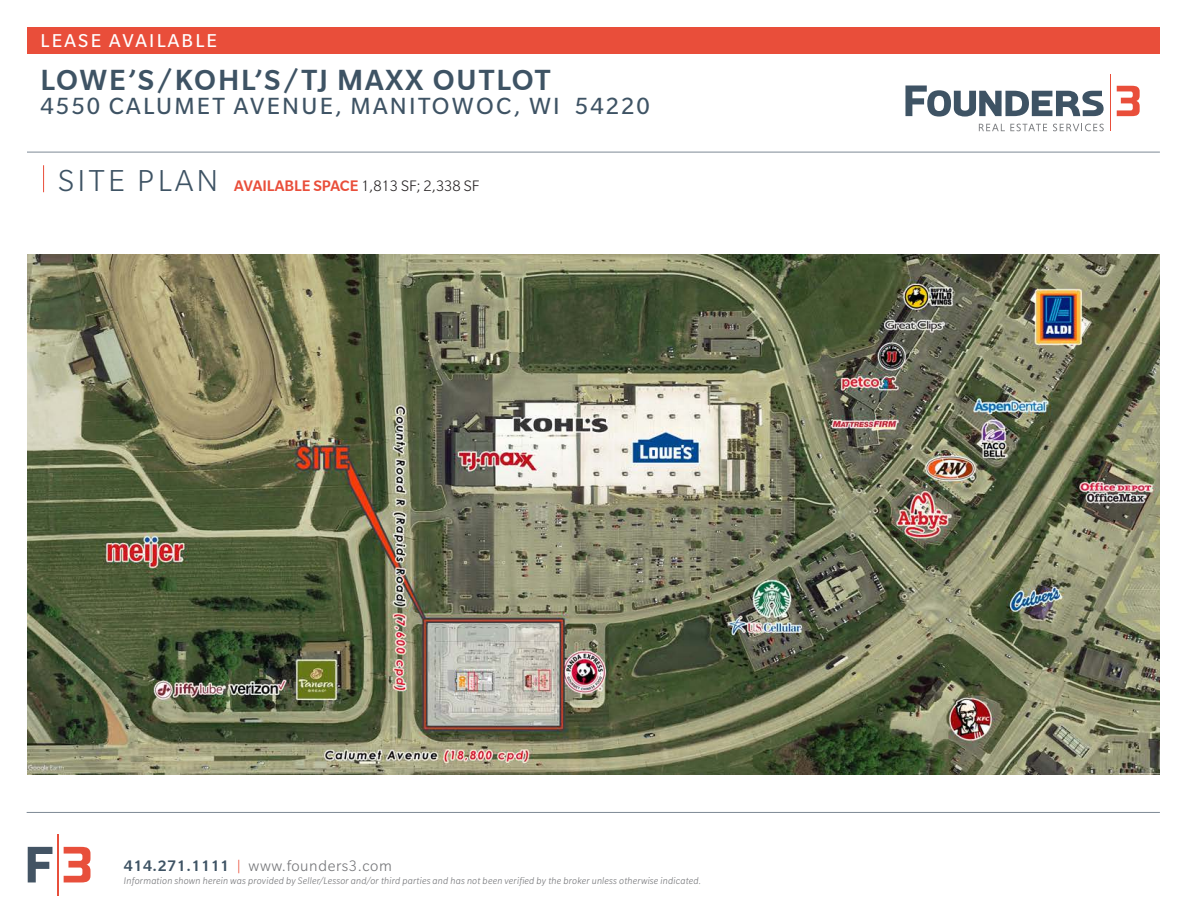
<style>
.page{position:relative;width:1188px;height:918px;background:#fff}
.page>*{position:absolute;margin:0;border:0;box-sizing:border-box;transform-origin:0 0}
.t1{font:300 33px "Slate Pro";letter-spacing:.1em;color:#3e5364}
.t2{font:500 31.5px "Slate Pro";letter-spacing:.06em;color:#3e5364}
.t3{font:25.5px "Slate Pro";letter-spacing:.09em;color:#3e5364}
.t4{font:20.25px "Slate Pro";letter-spacing:.11em;color:#fff}
.t5{font:300 16.5px "Slate Pro";letter-spacing:.035em;color:#757679}
.t6{font:300 16.5px "Slate Pro";color:#231f20}
.t7{font:italic 300 10.5px "Slate Pro";letter-spacing:.02em;color:#757679}
.s1{font-weight:500;color:#e94e3a}
.s2{font-weight:500;color:#3e5364}
.s3{color:#e94e3a}
</style>
<div class="page">
<hr style="left:1110px;top:75px;width:1px;height:56px;background:#e94e3a">
<svg style="left:905px;top:86px;width:199px;height:31px"></svg>
<svg style="left:1117px;top:86px;width:23px;height:30px"></svg>
<svg style="left:979px;top:124px;width:68px;height:7px"></svg>
<svg style="left:1053px;top:124px;width:51px;height:7px"></svg>
<hr style="left:27px;top:152px;width:1133px;height:1px;background:#7d8995">
<div style="left:27px;top:27px;width:1133px;height:27px;background:#e94e3a"></div>
<hr style="left:58px;top:834px;width:1px;height:61px;background:#e84f3b">
<svg style="left:28px;top:847px;width:24px;height:35px"></svg>
<svg style="left:64px;top:847px;width:26px;height:35px"></svg>
<hr style="left:27px;top:812px;width:1133px;height:1px;background:#7d8995">
<svg style="left:43px;top:165px;width:1px;height:27px"></svg>
<img style="left:28px;top:254px;width:1132px;height:520px">
<p class="t4" style="left:41px;top:30px;width:178px">LEASE AVAILABLE</p>
<p class="t2" style="left:41px;top:60px;width:512px">LOWE’S/KOHL’S/TJ MAXX OUTLOT</p>
<p class="t3" style="left:41px;top:93px;width:611px">4550 CALUMET AVENUE, MANITOWOC, WI 54220</p>
<p class="t1" style="left:58px;top:164px;width:161px">SITE PLAN</p>
<p class="t6" style="left:234px;top:177px;width:247px"><span class="s1">AVAILABLE SPACE</span> 1,813 SF; 2,338 SF</p>
<p class="t5" style="left:124px;top:857px;width:270px"><span class="s2">414.271.1111</span> <span class="s3">|</span> www.founders3.com</p>
<p class="t7" style="left:124px;top:875px;width:579px">Information shown herein was provided by Seller/Lessor and/or third parties and has not been verified by the broker unless otherwise indicated.</p>
</div>
